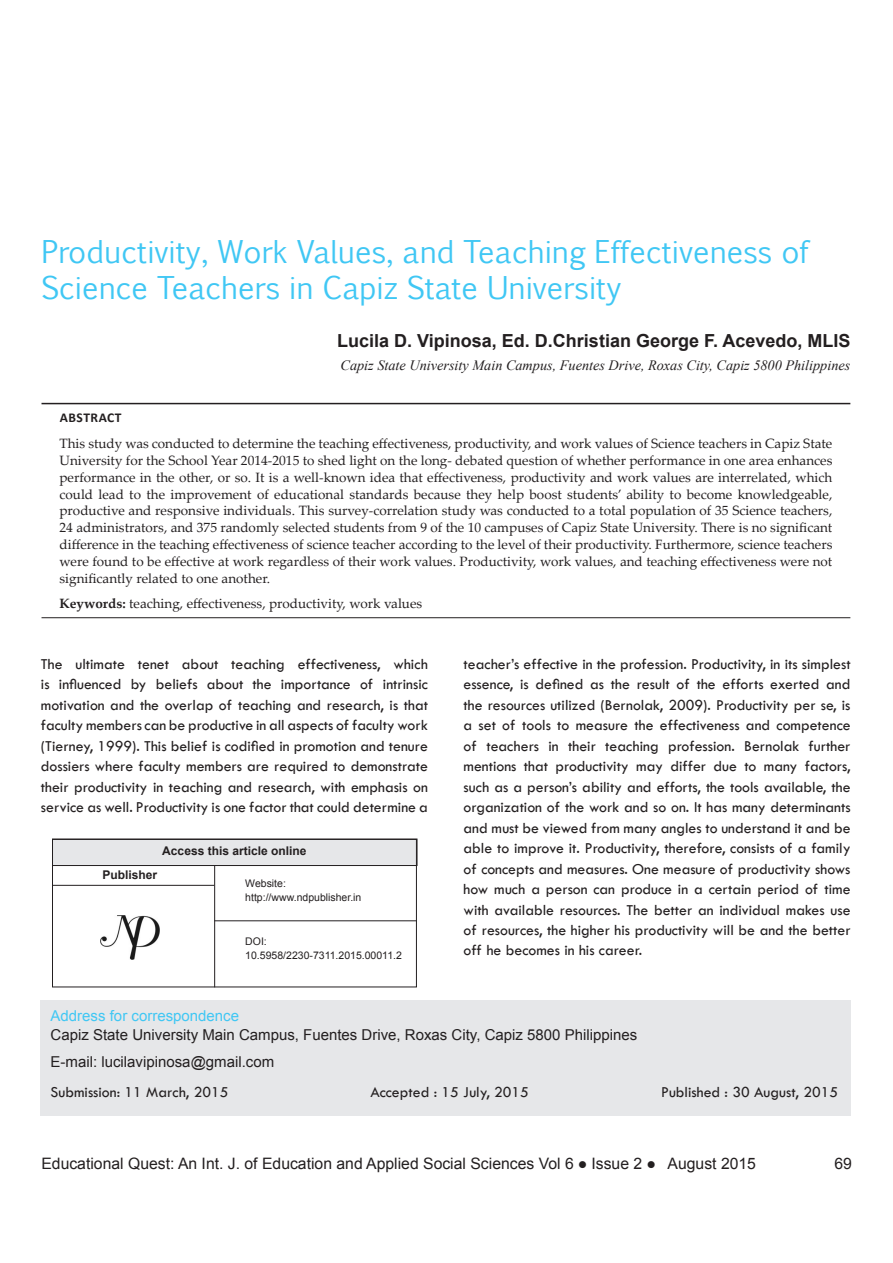
<style>
.page{position:relative;width:893px;height:1263px;background:#fff}
.page>*{position:absolute;margin:0;border:0;box-sizing:border-box;transform-origin:0 0}
.head{font:30px/36px "Euphemia CAS";color:#40c7f4}
.author{font:700 18px "Arial";color:#231f20}
.text{font:15.75px/20.5px "Tw Cen";color:#231f20;text-align:justify}
._1-2-3_folio{font:15.75px "Arial";color:#231f20}
.date{font:15.75px "Tw Cen";color:#231f20}
.author_bottom_detail{font:15px "Arial";color:#231f20}
.corres{font:15px "Arial";color:#40c7f4}
.detail_author{font:italic 14.25px "Times New Roman";color:#231f20}
.ab-text{font:13.5px/16.8px "Palatino Linotype";color:#231f20;text-align:justify}
.ab-key{font:13.5px "Palatino Linotype";color:#231f20}
.ab-head{font:700 13.5px "Calibri";letter-spacing:.04em;color:#231f20}
.access{font:700 12px "Arial";color:#231f20}
.doi{font:10.5px "Arial";color:#231f20}
.access-2{font:10.5px "Arial";color:#231f20}
.s1{font-weight:700}
</style>
<div class="page">
<hr style="left:42px;top:403px;width:808px;height:1px;background:#231f20">
<hr style="left:42px;top:617px;width:808px;height:1px;background:#231f20">
<div style="left:41px;top:1001px;width:810px;height:115px;background:#e6e7e9"></div>
<div style="left:52px;top:839px;width:365px;height:26px;background:#e6e7e9"></div>
<div style="left:52px;top:839px;width:365px;height:27px;border:1px solid #231f20"></div>
<div style="left:52px;top:839px;width:365px;height:148px;border:1px solid #231f20"></div>
<hr style="left:214px;top:866px;width:1px;height:121px;background:#231f20">
<hr style="left:52px;top:885px;width:162px;height:1px;background:#231f20">
<hr style="left:214px;top:920px;width:203px;height:1px;background:#231f20">
<img style="left:100px;top:916px;width:60px;height:44px">
<p class="head" style="left:42px;top:234px;width:769px">Productivity, Work Values, and Teaching Effectiveness of<br>Science Teachers in Capiz State University</p>
<p class="author" style="left:337px;top:329px;width:515px">Lucila D. Vipinosa, Ed. D.Christian George F. Acevedo, MLIS</p>
<p class="detail_author" style="left:341px;top:355px;width:511px">Capiz State University Main Campus, Fuentes Drive, Roxas City, Capiz 5800 Philippines</p>
<p class="ab-head" style="left:60px;top:409px;width:63px">ABSTRACT</p>
<p class="ab-text" style="left:60px;top:435px;width:774px">This study was conducted to determine the teaching effectiveness, productivity, and work values of Science teachers in Capiz State University for the School Year 2014-2015 to shed light on the long- debated question of whether performance in one area enhances performance in the other, or so. It is a well-known idea that effectiveness, productivity and work values are interrelated, which could lead to the improvement of educational standards because they help boost students’ ability to become knowledgeable, productive and responsive individuals. This survey-correlation study was conducted to a total population of 35 Science teachers, 24 administrators, and 375 randomly selected students from 9 of the 10 campuses of Capiz State University. There is no significant difference in the teaching effectiveness of science teacher according to the level of their productivity. Furthermore, science teachers were found to be effective at work regardless of their work values. Productivity, work values, and teaching effectiveness were not significantly related to one another.</p>
<p class="ab-key" style="left:60px;top:594px;width:364px"><span class="s1">Keywords:</span> teaching, effectiveness, productivity, work values</p>
<p class="text" style="left:41px;top:653px;width:389px">The ultimate tenet about teaching effectiveness, which is influenced by beliefs about the importance of intrinsic motivation and the overlap of teaching and research, is that faculty members can be productive in all aspects of faculty work (Tierney, 1999). This belief is codified in promotion and tenure dossiers where faculty members are required to demonstrate their productivity in teaching and research, with emphasis on service as well. Productivity is one factor that could determine a</p>
<p class="text" style="left:464px;top:653px;width:389px">teacher’s effective in the profession. Productivity, in its simplest essence, is defined as the result of the efforts exerted and the resources utilized (Bernolak, 2009). Productivity per se, is a set of tools to measure the effectiveness and competence of teachers in their teaching profession. Bernolak further mentions that productivity may differ due to many factors, such as a person’s ability and efforts, the tools available, the organization of the work and so on. It has many determinants and must be viewed from many angles to understand it and be able to improve it. Productivity, therefore, consists of a family of concepts and measures. One measure of productivity shows how much a person can produce in a certain period of time with available resources. The better an individual makes use of resources, the higher his productivity will be and the better off he becomes in his career.</p>
<p class="access" style="left:162px;top:843px;width:146px">Access this article online</p>
<p class="access" style="left:103px;top:867px;width:56px">Publisher</p>
<p class="access-2" style="left:245px;top:877px;width:42px">Website:</p>
<p class="access-2" style="left:245px;top:890px;width:118px">http://www.ndpublisher.in</p>
<p class="doi" style="left:245px;top:935px;width:23px">DOI:</p>
<p class="doi" style="left:245px;top:948px;width:158px">10.5958/2230-7311.2015.00011.2</p>
<p class="corres" style="left:51px;top:1005px;width:190px">Address for correspondence</p>
<p class="author_bottom_detail" style="left:51px;top:1025px;width:588px">Capiz State University Main Campus, Fuentes Drive, Roxas City, Capiz 5800 Philippines</p>
<p class="author_bottom_detail" style="left:51px;top:1052px;width:225px">E-mail: lucilavipinosa@gmail.com</p>
<p class="date" style="left:51px;top:1082px;width:179px">Submission: 11 March, 2015</p>
<p class="date" style="left:370px;top:1082px;width:160px">Accepted : 15 July, 2015</p>
<p class="date" style="left:661px;top:1082px;width:179px">Published : 30 August, 2015</p>
<p class="_1-2-3_folio" style="left:41px;top:1153px;width:716px">Educational Quest: An Int. J. of Education and Applied Social Sciences Vol 6 ● Issue 2 ● August 2015</p>
<p class="_1-2-3_folio" style="left:834px;top:1153px;width:19px">69</p>
</div>
